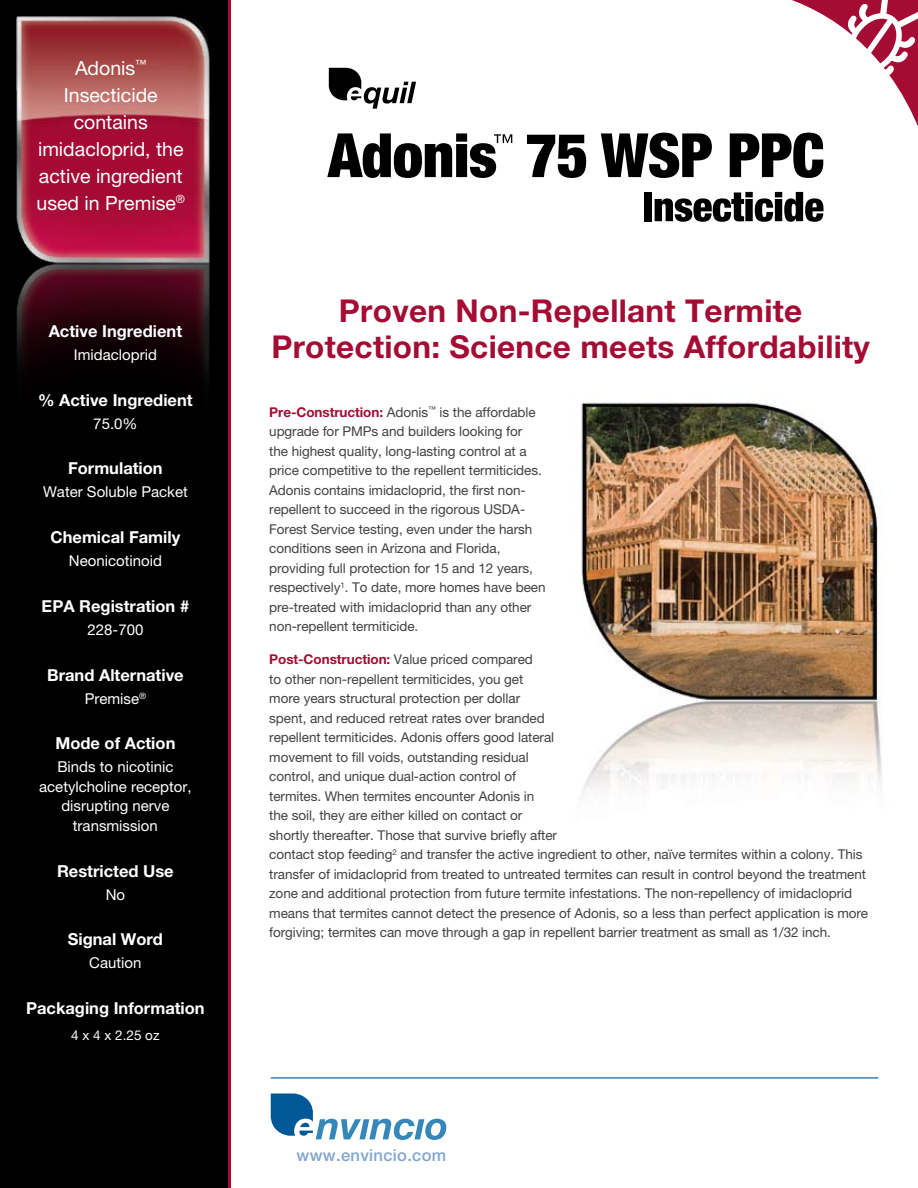
<style>
.page{position:relative;width:918px;height:1188px;background:#fff}
.page>*{position:absolute;margin:0;border:0;box-sizing:border-box;transform-origin:0 0}
.t1{font:700 31.5px/36px "Helvetica Neue";letter-spacing:.01em;color:#a40c34;text-align:center}
.t2{font:19.5px/27px "Helvetica Neue";color:#fff;text-align:center}
.t3{font:700 16.5px "Helvetica Neue";color:#fff}
.t4{font:500 16.5px "Helvetica Neue";letter-spacing:.02em;color:#81a6ce}
.t5{font:15px/19.5px "Helvetica Neue";color:#fff;text-align:center}
.t6{font:13.5px/19.5px "Helvetica Neue";letter-spacing:-.005em;color:#414142}
.t7{font:13.5px "Helvetica Neue";color:#fff}
.s1{font-weight:700;color:#a40c34}
</style>
<div class="page">
<svg style="left:327px;top:133px;width:185px;height:45px"></svg>
<svg style="left:527px;top:135px;width:59px;height:43px"></svg>
<svg style="left:601px;top:133px;width:111px;height:45px"></svg>
<svg style="left:730px;top:0;width:188px;height:178px"></svg>
<div style="left:644px;top:192px;width:8px;height:29px;background:#000"></div>
<svg style="left:655px;top:192px;width:169px;height:30px"></svg>
<svg style="left:329px;top:68px;width:87px;height:41px"></svg>
<svg style="left:271px;top:1094px;width:175px;height:46px"></svg>
<hr style="left:271px;top:1077px;width:607px;height:1px;background:#005394">
<div style="left:0;top:0;width:231px;height:1188px;background:#000"></div>
<img style="left:16px;top:16px;width:194px;height:364px">
<hr style="left:228px;top:0;width:3px;height:1188px;background:#a40c34">
<img style="left:581px;top:402px;width:301px;height:390px">
<h2 class="t2" style="left:37px;top:54px;width:150px">Adonis<sup>™<br></sup>Insecticide contains imidacloprid, the active ingredient used in Premise<sup>®</sup></h2>
<p class="t3" style="left:49px;top:321px;width:135px">Active Ingredient</p>
<p class="t5" style="left:74px;top:345px;width:85px">Imidacloprid</p>
<p class="t3" style="left:38px;top:390px;width:156px">% Active Ingredient</p>
<p class="t5" style="left:93px;top:413px;width:46px">75.0%</p>
<p class="t3" style="left:68px;top:458px;width:96px">Formulation</p>
<p class="t5" style="left:43px;top:482px;width:146px">Water Soluble Packet</p>
<p class="t3" style="left:51px;top:527px;width:131px">Chemical Family</p>
<p class="t5" style="left:69px;top:551px;width:95px">Neonicotinoid</p>
<p class="t3" style="left:42px;top:596px;width:149px">EPA Registration #</p>
<p class="t5" style="left:87px;top:620px;width:57px">228-700</p>
<p class="t3" style="left:47px;top:665px;width:138px">Brand Alternative</p>
<p class="t5" style="left:85px;top:688px;width:63px">Premise<sup>®</sup></p>
<p class="t3" style="left:55px;top:733px;width:122px">Mode of Action</p>
<p class="t5" style="left:39px;top:757px;width:154px">Binds to nicotinic acetylcholine receptor, disrupting nerve transmission</p>
<p class="t3" style="left:57px;top:861px;width:118px">Restricted Use</p>
<p class="t5" style="left:106px;top:884px;width:21px">No</p>
<p class="t3" style="left:68px;top:929px;width:97px">Signal Word</p>
<p class="t5" style="left:89px;top:953px;width:54px">Caution</p>
<p class="t3" style="left:26px;top:998px;width:180px">Packaging Information</p>
<p class="t7" style="left:71px;top:1028px;width:90px">4 x 4 x 2.25 oz</p>
<h1 class="t1" style="left:271px;top:292px;width:600px">Proven Non-Repellant Termite<br>Protection: Science meets Affordability</h1>
<p class="t6" style="left:269px;top:402px;width:278px"><span class="s1">Pre-Construction:</span> Adonis<sup>™</sup> is the affordable upgrade for PMPs and builders looking for<br>the highest quality, long-lasting control at a price competitive to the repellent termiticides.<br>Adonis contains imidacloprid, the first non&shy;repellent to succeed in the rigorous USDA-Forest Service testing, even under the harsh conditions seen in Arizona and Florida, providing full protection for 15 and 12 years, respectively<sup>1</sup>. To date, more homes have been pre-treated with imidacloprid than any other non-repellent termiticide.</p>
<p class="t6" style="left:269px;top:650px;width:600px"><span class="s1">Post-Construction:</span> Value priced compared<br>to other non-repellent termiticides, you get<br>more years structural protection per dollar<br>spent, and reduced retreat rates over branded<br>repellent termiticides. Adonis offers good lateral<br>movement to fill voids, outstanding residual<br>control, and unique dual-action control of<br>termites. When termites encounter Adonis in<br>the soil, they are either killed on contact or<br>shortly thereafter. Those that survive briefly after<br>contact stop feeding<sup>2</sup> and transfer the active ingredient to other, naïve termites within a colony. This transfer of imidacloprid from treated to untreated termites can result in control beyond the treatment zone and additional protection from future termite infestations. The non-repellency of imidacloprid means that termites cannot detect the presence of Adonis, so a less than perfect application is more forgiving; termites can move through a gap in repellent barrier treatment as small as 1/32 inch.</p>
<p class="t4" style="left:297px;top:1145px;width:151px">www.envincio.com</p>
</div>
